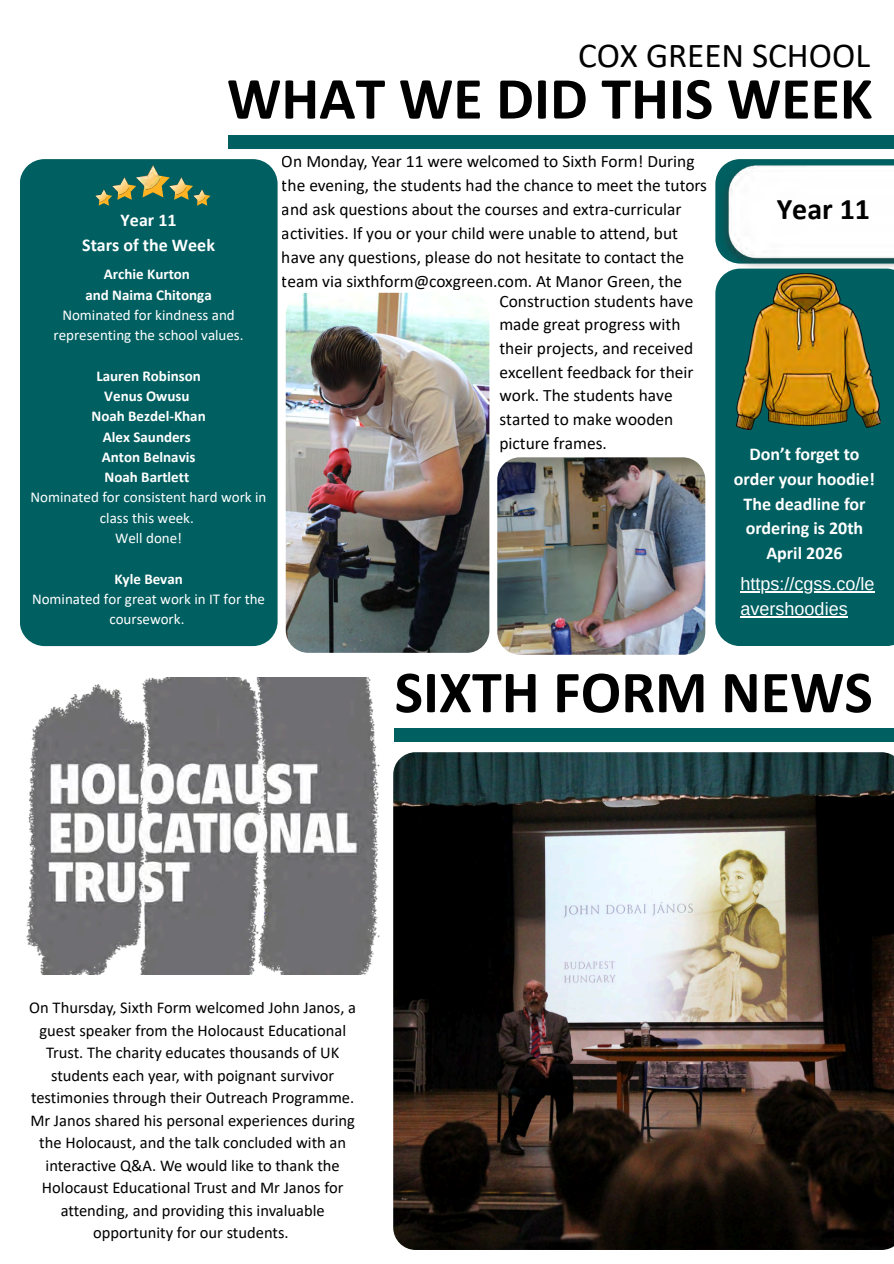
<style>
.page{position:relative;width:894px;height:1264px;background:#fff}
.page>*{position:absolute;margin:0;border:0;box-sizing:border-box;transform-origin:0 0}
.t1{font:700 60px "Calibri";color:#000}
.t2{font:35.1px "Calibri";color:#000}
.t3{font:700 30px "Calibri";color:#000}
.t4{font:700 18px/24.8px "Calibri";color:#fff;text-align:center}
.t5{font:18px/24.8px "Arimo";color:#fff}
.t6{font:17.4px/23.7px "Calibri";color:#000}
.t7{font:16.5px/22.5px "Calibri";color:#000;text-align:center}
.t8{font:15px/20.2px "Calibri";color:#fff;text-align:center}
.t9{font:700 15px/20.2px "Calibri";color:#fff;text-align:center}
</style>
<div class="page">
<div style="left:715px;top:159px;width:178px;height:104px;background:#005f61"></div>
<img style="left:718px;top:164px;width:175px;height:104px">
<div style="left:228px;top:135px;width:665px;height:13px;background:#005f61"></div>
<div style="left:20px;top:159px;width:257px;height:487px;background:#005f61"></div>
<svg style="left:95px;top:165px;width:115px;height:41px"></svg>
<img style="left:113px;top:177px;width:17px;height:17px">
<div style="left:715px;top:268px;width:178px;height:378px;background:#005f61"></div>
<img style="left:736px;top:274px;width:144px;height:155px">
<div style="left:394px;top:728px;width:499px;height:14px;background:#005f61"></div>
<img style="left:26px;top:677px;width:354px;height:297px">
<img style="left:286px;top:293px;width:203px;height:360px;border-radius:23px">
<img style="left:497px;top:457px;width:208px;height:197px;border-radius:23px">
<img style="left:393px;top:752px;width:500px;height:497px">
<hr style="left:740px;top:591px;width:134px;height:1px;background:#fff">
<hr style="left:740px;top:616px;width:107px;height:1px;background:#fff">
<h2 class="t2" style="left:578px;top:41px;width:293px">COX GREEN SCHOOL</h2>
<h1 class="t1" style="left:227px;top:73px;width:647px">WHAT WE DID THIS WEEK</h1>
<p class="t4" style="left:82px;top:209px;width:134px">Year 11<br>Stars of the Week</p>
<p class="t9" style="left:85px;top:265px;width:128px">Archie Kurton<br>and Naima Chitonga</p>
<p class="t8" style="left:53px;top:306px;width:191px">Nominated for kindness and representing the school values.</p>
<p class="t9" style="left:91px;top:367px;width:116px">Lauren Robinson<br>Venus Owusu<br>Noah Bezdel-Khan<br>Alex Saunders<br>Anton Belnavis<br>Noah Bartlett</p>
<p class="t8" style="left:31px;top:488px;width:237px">Nominated for consistent hard work in class this week.<br>Well done!</p>
<p class="t9" style="left:114px;top:569px;width:70px">Kyle Bevan</p>
<p class="t8" style="left:32px;top:590px;width:234px">Nominated for great work in IT for the coursework.</p>
<p class="t6" style="left:282px;top:151px;width:426px">On Monday, Year 11 were welcomed to Sixth Form! During the evening, the students had the chance to meet the tutors and ask questions about the courses and extra-curricular activities. If you or your child were unable to attend, but have any questions, please do not hesitate to contact the team via sixthform@coxgreen.com. At Manor Green, the</p>
<p class="t6" style="left:499px;top:290px;width:196px">Construction students have made great progress with their projects, and received excellent feedback for their work. The students have started to make wooden picture frames.</p>
<h3 class="t3" style="left:776px;top:196px;width:95px">Year 11</h3>
<p class="t4" style="left:733px;top:443px;width:143px">Don’t forget to order your hoodie!<br>The deadline for ordering is 20th<br>April 2026</p>
<p class="t5" style="left:740px;top:572px;width:135px">https://cgss.co/le avershoodies</p>
<h1 class="t1" style="left:394px;top:667px;width:479px">SIXTH FORM NEWS</h1>
<p class="t7" style="left:29px;top:997px;width:328px">On Thursday, Sixth Form welcomed John Janos, a guest speaker from the Holocaust Educational Trust. The charity educates thousands of UK students each year, with poignant survivor testimonies through their Outreach Programme.<br>Mr Janos shared his personal experiences during the Holocaust, and the talk concluded with an interactive Q&amp;A. We would like to thank the Holocaust Educational Trust and Mr Janos for attending, and providing this invaluable opportunity for our students.</p>
</div>
